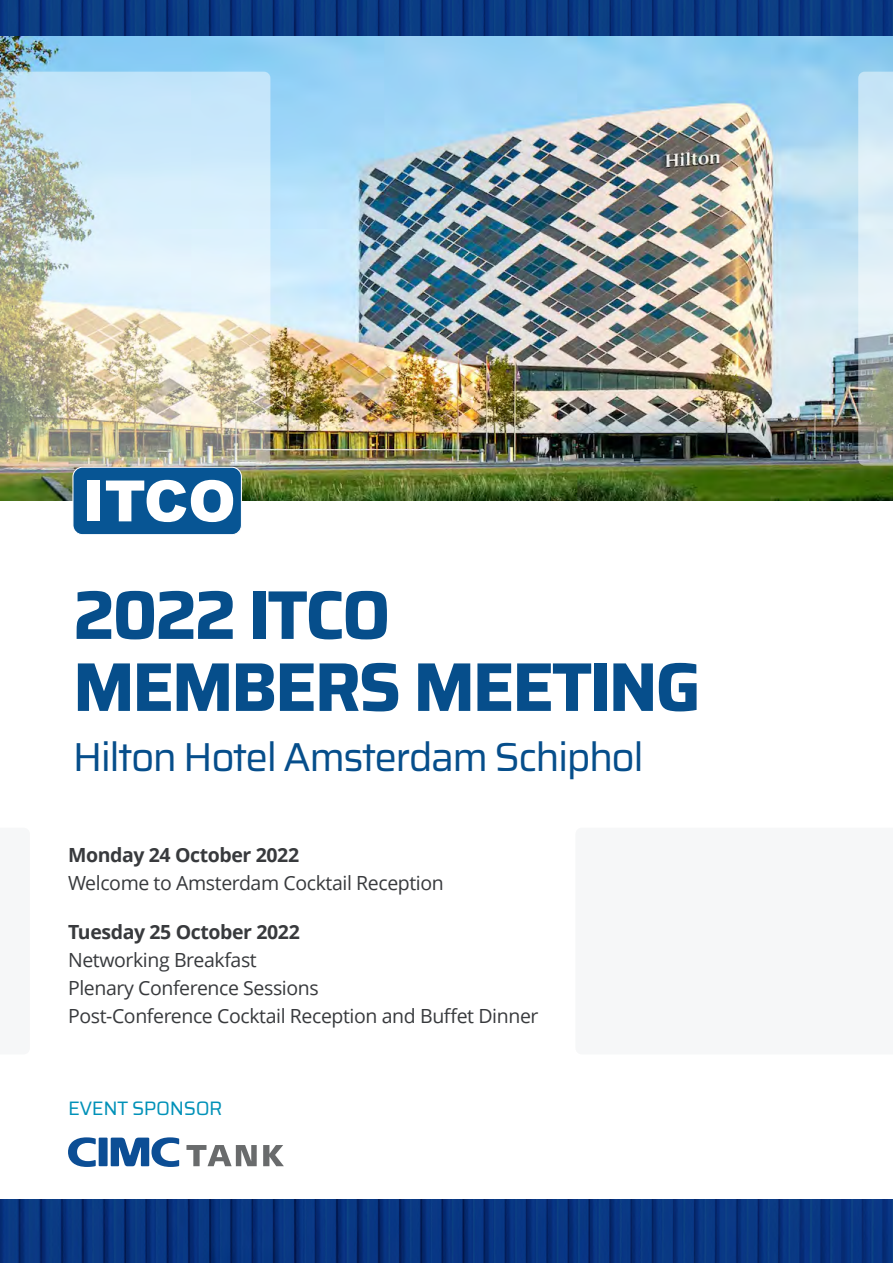
<style>
.page{position:relative;width:893px;height:1263px;background:#fff}
.page>*{position:absolute;margin:0;border:0;box-sizing:border-box;transform-origin:0 0}
.t1{font:700 69px/72px "Saira";letter-spacing:-.04em;color:#064e8b}
.t2{font:40.5px "Saira";letter-spacing:-.04em;color:#064e8b}
.t3{font:19.5px/28px "Open Sans";letter-spacing:-.02em;color:#383a3d}
.t4{font:700 19.5px "Open Sans";letter-spacing:-.02em;color:#383a3d}
.t5{font:19.5px "Saira";letter-spacing:-.02em;color:#0091b8}
</style>
<div class="page">
<svg style="left:68px;top:1137px;width:28px;height:30px"></svg>
<div style="left:99px;top:1137px;width:9px;height:29px;background:#0c4e95"></div>
<svg style="left:111px;top:1137px;width:68px;height:30px"></svg>
<svg style="left:186px;top:1145px;width:71px;height:21px"></svg>
<svg style="left:263px;top:1145px;width:21px;height:21px"></svg>
<img style="left:0;top:0;width:893px;height:36px">
<img style="left:0;top:36px;width:893px;height:465px">
<div style="left:72px;top:467px;width:170px;height:68px;background:#075594;border:1px solid #fff;border-radius:10px"></div>
<div style="left:87px;top:480px;width:13px;height:41px;background:#fff"></div>
<svg style="left:106px;top:480px;width:127px;height:42px"></svg>
<img style="left:0;top:1199px;width:893px;height:64px">
<img style="left:0;top:72px;width:270px;height:394px">
<svg style="left:858px;top:72px;width:35px;height:394px;background:#c4d3d6"></svg>
<h1 class="t1" style="left:73px;top:579px;width:630px">2022 ITCO<br>MEMBERS MEETING</h1>
<h2 class="t2" style="left:73px;top:725px;width:572px">Hilton Hotel Amsterdam Schiphol</h2>
<p class="t4" style="left:68px;top:847px;width:233px">Monday 24 October 2022</p>
<p class="t3" style="left:68px;top:871px;width:377px">Welcome to Amsterdam Cocktail Reception</p>
<p class="t4" style="left:68px;top:924px;width:233px">Tuesday 25 October 2022</p>
<p class="t3" style="left:68px;top:947px;width:472px">Networking Breakfast<br>Plenary Conference Sessions<br>Post-Conference Cocktail Reception and Buffet Dinner</p>
<p class="t5" style="left:68px;top:1093px;width:156px">EVENT SPONSOR</p>
</div>
